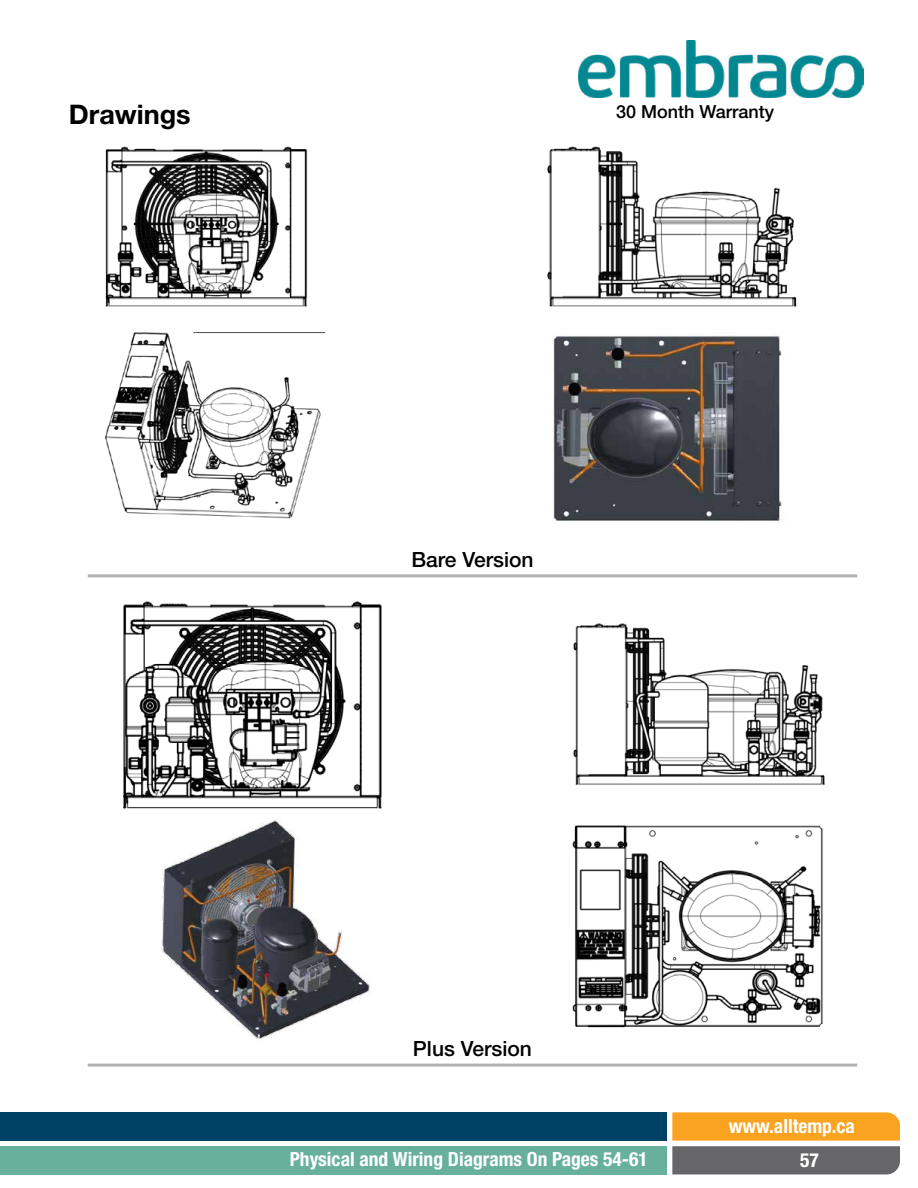
<style>
.page{position:relative;width:918px;height:1188px;background:#fff}
.page>*{position:absolute;margin:0;border:0;box-sizing:border-box;transform-origin:0 0}
.t1{font:700 27px "Helvetica Neue LT Std";color:#000}
.t2{font:500 21px "Helvetica Neue LT Std";color:#000}
.t3{font:700 condensed 19.5px "Helvetica Neue";color:#fff}
.t4{font:500 18px "Helvetica Neue LT Std";color:#000}
</style>
<div class="page">
<div style="left:0;top:1112px;width:667px;height:29px;background:#004266"></div>
<svg style="left:672px;top:1112px;width:228px;height:62px"></svg>
<div style="left:0;top:1146px;width:667px;height:28px;background:#67b09c"></div>
<img style="left:578px;top:40px;width:286px;height:57px">
<hr style="left:88px;top:574px;width:769px;height:3px;background:#7b7c7f">
<hr style="left:88px;top:1064px;width:769px;height:3px;background:#7b7c7f">
<img style="left:105px;top:146px;width:203px;height:161px">
<img style="left:547px;top:146px;width:250px;height:161px">
<img style="left:105px;top:333px;width:216px;height:186px">
<img style="left:552px;top:333px;width:230px;height:188px">
<img style="left:123px;top:601px;width:259px;height:208px">
<img style="left:573px;top:623px;width:252px;height:163px">
<img style="left:162px;top:820px;width:208px;height:219px">
<img style="left:572px;top:825px;width:251px;height:203px">
<h1 class="t1" style="left:69px;top:98px;width:123px">Drawings</h1>
<p class="t4" style="left:616px;top:101px;width:160px">30 Month Warranty</p>
<p class="t2" style="left:411px;top:547px;width:124px">Bare Version</p>
<p class="t2" style="left:413px;top:1036px;width:121px">Plus Version</p>
<p class="t3" style="left:729px;top:1115px;width:127px">www.alltemp.ca</p>
<p class="t3" style="left:290px;top:1148px;width:360px">Physical and Wiring Diagrams On Pages 54-61</p>
<p class="t3" style="left:800px;top:1148px;width:20px">57</p>
</div>
